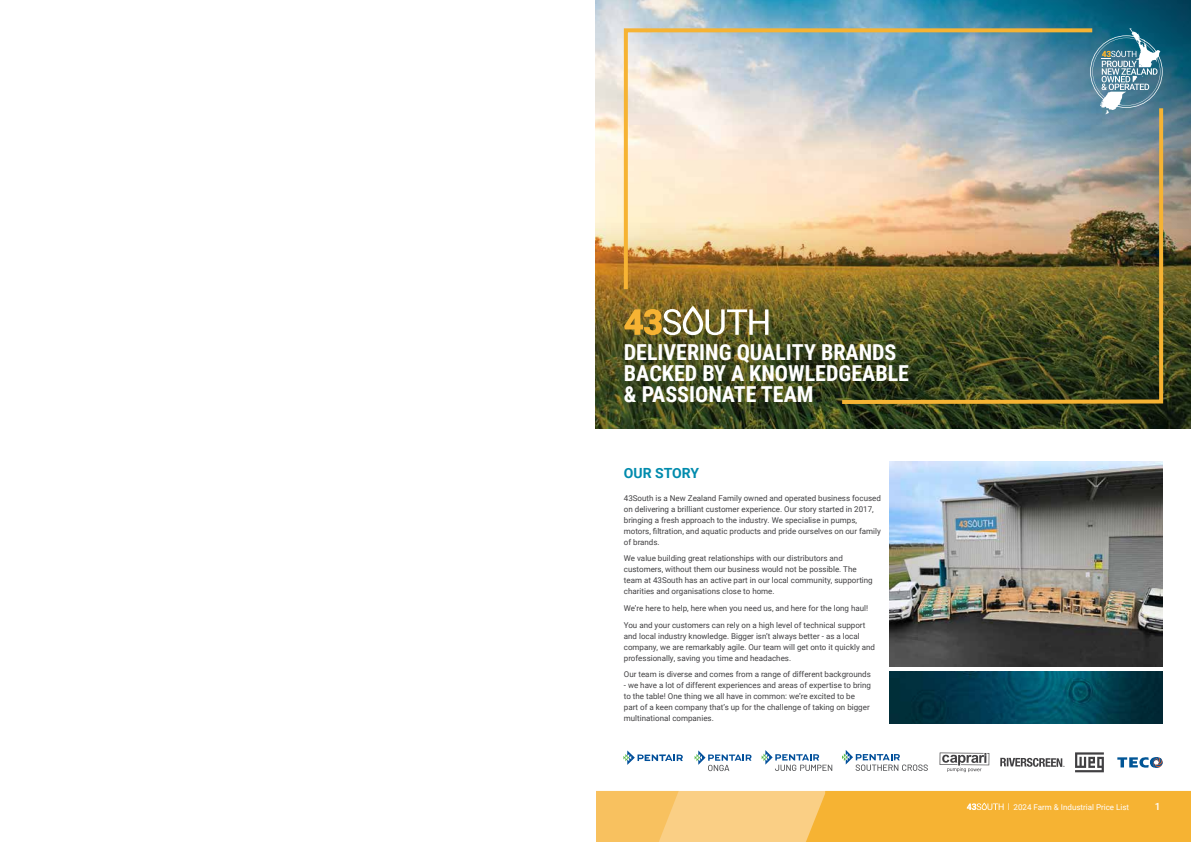
<style>
.page{position:relative;width:1191px;height:842px;background:#fff}
.page>*{position:absolute;margin:0;border:0;box-sizing:border-box;transform-origin:0 0}
.t1{font:700 22px/21px "Roboto Condensed";color:#fff}
.t2{font:700 14px "Roboto";color:#008bad}
.t3{font:500 10px "Roboto";color:#fff}
.t4{font:8px/11px "Roboto";color:#414042}
.t5{font:8px "Roboto";color:#fff}
</style>
<div class="page">
<svg style="left:595px;top:393px;width:596px;height:36px;background:#2f3c1a"></svg>
<img style="left:595px;top:0;width:596px;height:393px">
<img style="left:890px;top:462px;width:272px;height:204px">
<img style="left:622px;top:26px;width:474px;height:267px">
<svg style="left:624px;top:306px;width:144px;height:29px"></svg>
<svg style="left:1090px;top:28px;width:72px;height:76px;background:#6191a3"></svg>
<img style="left:838px;top:104px;width:327px;height:302px">
<svg style="left:623px;top:750px;width:60px;height:15px"></svg>
<svg style="left:939px;top:752px;width:50px;height:20px"></svg>
<svg style="left:1000px;top:758px;width:64px;height:9px"></svg>
<svg style="left:1075px;top:752px;width:28px;height:20px"></svg>
<svg style="left:694px;top:750px;width:57px;height:21px"></svg>
<svg style="left:761px;top:750px;width:71px;height:21px"></svg>
<svg style="left:842px;top:750px;width:86px;height:21px"></svg>
<svg style="left:1117px;top:757px;width:45px;height:11px"></svg>
<img style="left:890px;top:672px;width:272px;height:51px">
<div style="left:678px;top:791px;width:124px;height:51px;background:#facf85"></div>
<svg style="left:596px;top:791px;width:82px;height:51px;background:#f8c263"></svg>
<div style="left:802px;top:791px;width:389px;height:51px;background:#f6b333"></div>
<h1 class="t1" style="left:624px;top:341px;width:287px">DELIVERING QUALITY BRANDS<br>BACKED BY A KNOWLEDGEABLE &amp; PASSIONATE TEAM</h1>
<h2 class="t2" style="left:624px;top:463px;width:77px">OUR STORY</h2>
<p class="t4" style="left:624px;top:492px;width:259px">43South is a New Zealand Family owned and operated business focused on delivering a brilliant customer experience. Our story started in 2017, bringing a fresh approach to the industry. We specialise in pumps, motors, filtration, and aquatic products and pride ourselves on our family of brands.</p>
<p class="t4" style="left:624px;top:553px;width:250px">We value building great relationships with our distributors and customers, without them our business would not be possible. The team at 43South has an active part in our local community, supporting charities and organisations close to home.</p>
<p class="t4" style="left:624px;top:599px;width:246px;line-height:16.7px">We’re here to help, here when you need us, and here for the long haul!<br>You and your customers can rely on a high level of technical support</p>
<p class="t4" style="left:624px;top:630px;width:253px">and local industry knowledge. Bigger isn’t always better - as a local company, we are remarkably agile. Our team will get onto it quickly and professionally, saving you time and headaches.</p>
<p class="t4" style="left:624px;top:669px;width:248px">Our team is diverse and comes from a range of different backgrounds</p>
<p class="t4" style="left:624px;top:680px;width:249px">- we have a lot of different experiences and areas of expertise to bring to the table! One thing we all have in common: we’re excited to be part of a keen company that’s up for the challenge of taking on bigger multinational companies.</p>
<p class="t5" style="left:1007px;top:801px;width:123px">| 2024 Farm &amp; Industrial Price List</p>
<p class="t3" style="left:1154px;top:799px;width:7px">1</p>
</div>
